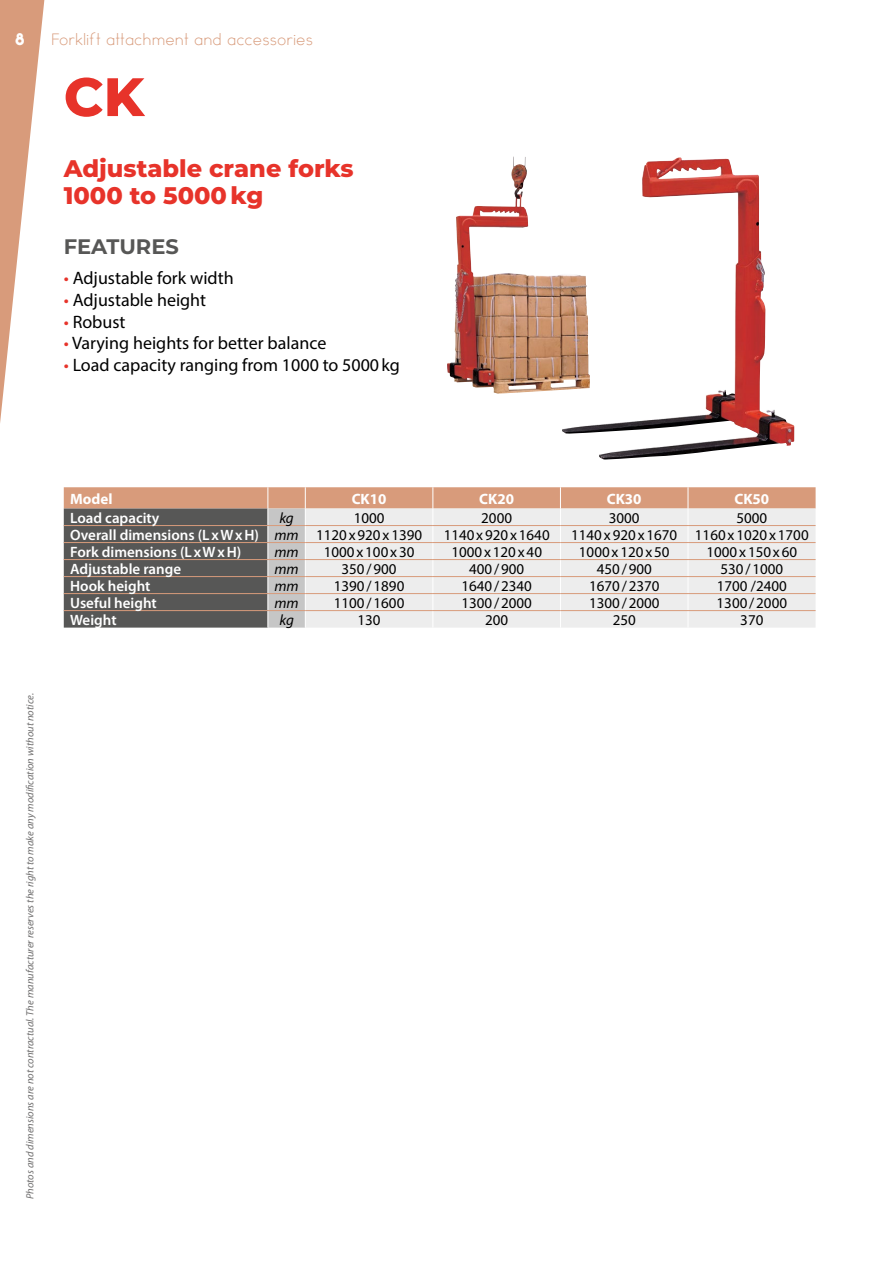
<style>
.page{position:relative;width:893px;height:1263px;background:#fff}
.page>*{position:absolute;margin:0;border:0;box-sizing:border-box;transform-origin:0 0}
.t1{font:800 54px "Montserrat";color:#e7332a}
.t2{font:800 24px/27px "Montserrat";color:#e7332a}
.t3{font:700 21px "Montserrat";color:#575756}
.t4{font:18px "Myriad Pro";color:#000}
.t5{font:15px "Myriad Pro";color:#000}
.t6{font:600 15px "Myriad Pro";color:#fff}
.t7{font:300 15px "TYPOGRAPHPRO";color:#d89b7b}
.t8{font:700 15px "Myriad Pro";color:#fff}
.t9{font:italic 15px "Myriad Pro";color:#000}
.t10{font:800 15px "TYPOGRAPHPRO";color:#fff}
.t11{font:italic 10.5px "Myriad Pro";color:#706f6f}
.s1{color:#e7332a}
.s2{font-weight:400;font-style:italic;color:#000}
.s3{font-weight:400;color:#000}
</style>
<div class="page">
<svg style="left:0;top:0;width:45px;height:423px"></svg>
<img style="left:562px;top:157px;width:232px;height:303px">
<img style="left:447px;top:157px;width:143px;height:237px">
<svg style="left:64px;top:487px;width:752px;height:141px;background:#c6bcb7"></svg>
<hr style="left:64px;top:525px;width:204px;height:1px;background:#d89b7b">
<hr style="left:268px;top:525px;width:37px;height:1px;background:#d89b7b">
<hr style="left:305px;top:525px;width:128px;height:1px;background:#d89b7b">
<hr style="left:433px;top:525px;width:127px;height:1px;background:#d89b7b">
<hr style="left:560px;top:525px;width:128px;height:1px;background:#d89b7b">
<hr style="left:688px;top:525px;width:128px;height:1px;background:#d89b7b">
<hr style="left:64px;top:542px;width:204px;height:1px;background:#d89b7b">
<hr style="left:268px;top:542px;width:37px;height:1px;background:#d89b7b">
<hr style="left:305px;top:542px;width:128px;height:1px;background:#d89b7b">
<hr style="left:433px;top:542px;width:127px;height:1px;background:#d89b7b">
<hr style="left:560px;top:542px;width:128px;height:1px;background:#d89b7b">
<hr style="left:688px;top:542px;width:128px;height:1px;background:#d89b7b">
<hr style="left:64px;top:559px;width:204px;height:1px;background:#d89b7b">
<hr style="left:268px;top:559px;width:37px;height:1px;background:#d89b7b">
<hr style="left:305px;top:559px;width:128px;height:1px;background:#d89b7b">
<hr style="left:433px;top:559px;width:127px;height:1px;background:#d89b7b">
<hr style="left:560px;top:559px;width:128px;height:1px;background:#d89b7b">
<hr style="left:688px;top:559px;width:128px;height:1px;background:#d89b7b">
<hr style="left:64px;top:576px;width:204px;height:1px;background:#d89b7b">
<hr style="left:268px;top:576px;width:37px;height:1px;background:#d89b7b">
<hr style="left:305px;top:576px;width:128px;height:1px;background:#d89b7b">
<hr style="left:433px;top:576px;width:127px;height:1px;background:#d89b7b">
<hr style="left:560px;top:576px;width:128px;height:1px;background:#d89b7b">
<hr style="left:688px;top:576px;width:128px;height:1px;background:#d89b7b">
<hr style="left:64px;top:593px;width:204px;height:1px;background:#d89b7b">
<hr style="left:268px;top:593px;width:37px;height:1px;background:#d89b7b">
<hr style="left:305px;top:593px;width:128px;height:1px;background:#d89b7b">
<hr style="left:433px;top:593px;width:127px;height:1px;background:#d89b7b">
<hr style="left:560px;top:593px;width:128px;height:1px;background:#d89b7b">
<hr style="left:688px;top:593px;width:128px;height:1px;background:#d89b7b">
<hr style="left:64px;top:610px;width:204px;height:1px;background:#d89b7b">
<hr style="left:268px;top:610px;width:37px;height:1px;background:#d89b7b">
<hr style="left:305px;top:610px;width:128px;height:1px;background:#d89b7b">
<hr style="left:433px;top:610px;width:127px;height:1px;background:#d89b7b">
<hr style="left:560px;top:610px;width:128px;height:1px;background:#d89b7b">
<hr style="left:688px;top:610px;width:128px;height:1px;background:#d89b7b">
<p class="t10" style="left:15px;top:28px;width:12px">8</p>
<p class="t7" style="left:51px;top:30px;width:264px">Forklift attachment and accessories</p>
<h1 class="t1" style="left:64px;top:57px;width:82px">CK</h1>
<h2 class="t2" style="left:64px;top:154px;width:291px">Adjustable crane forks<br>1000 to 5000 kg</h2>
<h3 class="t3" style="left:64px;top:232px;width:117px">FEATURES</h3>
<p class="t4" style="left:64px;top:267px;width:171px"><span class="s1">•</span> Adjustable fork width</p>
<p class="t4" style="left:64px;top:289px;width:144px"><span class="s1">•</span> Adjustable height</p>
<p class="t4" style="left:64px;top:310px;width:63px"><span class="s1">•</span> Robust</p>
<p class="t4" style="left:64px;top:332px;width:264px"><span class="s1">•</span> Varying heights for better balance</p>
<p class="t4" style="left:64px;top:354px;width:338px"><span class="s1">•</span> Load capacity ranging from 1000 to 5000kg</p>
<p class="t11" style="left:23px;top:1199px;width:507px;rotate:-90deg">Photos and dimensions are not contractual. The manufacturer reserves the right to make any modification without notice.</p>
<p class="t8" style="left:70px;top:489px;width:44px">Model</p>
<p class="t8" style="left:352px;top:489px;width:36px">CK10</p>
<p class="t8" style="left:479px;top:489px;width:36px">CK20</p>
<p class="t8" style="left:607px;top:489px;width:36px">CK30</p>
<p class="t8" style="left:734px;top:489px;width:36px">CK50</p>
<p class="t6" style="left:70px;top:508px;width:91px">Load capacity</p>
<p class="t9" style="left:279px;top:508px;width:16px">kg</p>
<p class="t5" style="left:354px;top:508px;width:32px">1000</p>
<p class="t5" style="left:481px;top:508px;width:32px">2000</p>
<p class="t5" style="left:609px;top:508px;width:32px">3000</p>
<p class="t5" style="left:736px;top:508px;width:32px">5000</p>
<p class="t6" style="left:70px;top:525px;width:353px">Overall dimensions (L xWxH) <span class="s2">mm</span> <span class="s3">1120x920x1390</span></p>
<p class="t5" style="left:444px;top:525px;width:108px">1140x920x1640</p>
<p class="t5" style="left:571px;top:525px;width:239px">1140x920x1670 1160x1020x1700</p>
<p class="t6" style="left:70px;top:542px;width:173px">Fork dimensions (L xWxH)</p>
<p class="t9" style="left:274px;top:542px;width:26px">mm</p>
<p class="t5" style="left:324px;top:542px;width:92px">1000x100x30</p>
<p class="t5" style="left:451px;top:542px;width:92px">1000x120x40</p>
<p class="t5" style="left:579px;top:542px;width:92px">1000x120x50</p>
<p class="t5" style="left:706px;top:542px;width:92px">1000x150x60</p>
<p class="t6" style="left:70px;top:559px;width:112px">Adjustable range</p>
<p class="t9" style="left:274px;top:559px;width:26px">mm</p>
<p class="t5" style="left:342px;top:559px;width:57px">350/900</p>
<p class="t5" style="left:469px;top:559px;width:57px">400/900</p>
<p class="t5" style="left:597px;top:559px;width:57px">450/900</p>
<p class="t5" style="left:720px;top:559px;width:64px">530/1000</p>
<p class="t6" style="left:70px;top:576px;width:82px">Hook height</p>
<p class="t9" style="left:274px;top:576px;width:26px">mm</p>
<p class="t5" style="left:334px;top:576px;width:72px">1390/1890</p>
<p class="t5" style="left:461px;top:576px;width:72px">1640/2340</p>
<p class="t5" style="left:589px;top:576px;width:72px">1670/2370</p>
<p class="t5" style="left:717px;top:576px;width:71px">1700 /2400</p>
<p class="t6" style="left:70px;top:593px;width:88px">Useful height</p>
<p class="t9" style="left:274px;top:593px;width:26px">mm</p>
<p class="t5" style="left:334px;top:593px;width:72px">1100/1600</p>
<p class="t5" style="left:461px;top:593px;width:72px">1300/2000</p>
<p class="t5" style="left:589px;top:593px;width:72px">1300/2000</p>
<p class="t5" style="left:717px;top:593px;width:72px">1300/2000</p>
<p class="t6" style="left:70px;top:610px;width:48px">Weight</p>
<p class="t9" style="left:279px;top:610px;width:16px">kg</p>
<p class="t5" style="left:358px;top:610px;width:25px">130</p>
<p class="t5" style="left:485px;top:610px;width:25px">200</p>
<p class="t5" style="left:613px;top:610px;width:25px">250</p>
<p class="t5" style="left:740px;top:610px;width:25px">370</p>
</div>
